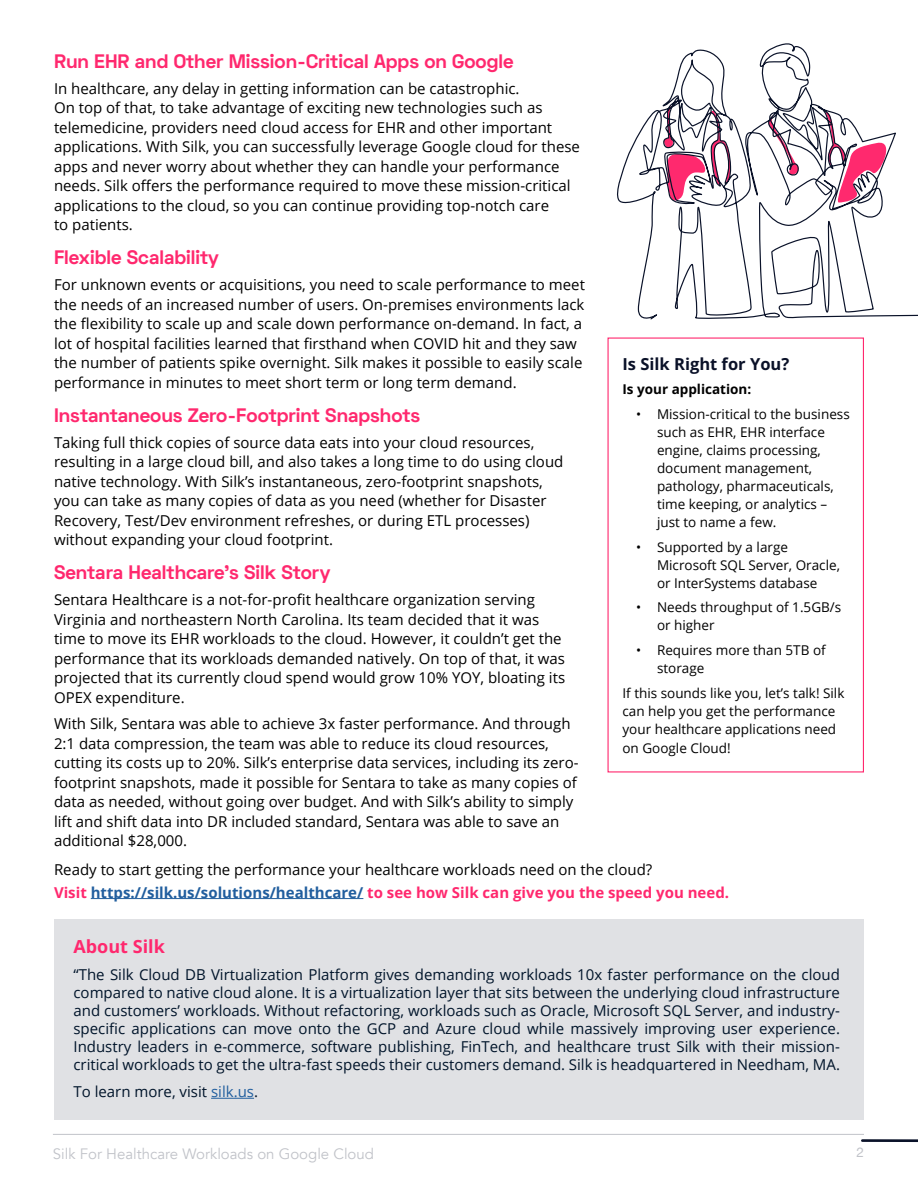
<style>
.page{position:relative;width:918px;height:1188px;background:#fff}
.page>*{position:absolute;margin:0;border:0;box-sizing:border-box;transform-origin:0 0}
.Heading_1{font:700 19.5px "Space Grotesk";color:#ff286e}
.About_us{font:700 18px "Open Sans";color:#ff286e}
.Callout{font:700 16.5px "Open Sans";color:#0a1128}
.Paragraph_Style_1{font:15px/19.5px "Open Sans";color:#000}
.About_us-2{font:15px/18px "Open Sans";color:#00142a;text-align:justify}
.Paragraph_Style_1-2{font:700 15px "Open Sans";color:#ff286e}
.t1{font:15px "Avenir";color:#c1c3c9}
.Paragraph_Style_1-3{font:13.5px/18px "Open Sans";color:#000}
.Paragraph_Style_1-4{font:700 13.5px "Open Sans";color:#000}
.t2{font:13.5px "Helvetica Neue";color:#c1c3c9}
.s1{color:#215e9e}
</style>
<div class="page">
<hr style="left:53px;top:1134px;width:811px;height:1px;background:#c1c3c9">
<div style="left:54px;top:920px;width:810px;height:200px;background:#e0e1e4"></div>
<hr style="left:211px;top:1098px;width:43px;height:1px;background:#215e9e">
<svg style="left:860px;top:772px;width:58px;height:370px"></svg>
<svg style="left:617px;top:43px;width:301px;height:277px"></svg>
<hr style="left:91px;top:898px;width:272px;height:1px;background:#215e9e">
<div style="left:608px;top:338px;width:256px;height:434px;border:1px solid #ff286e"></div>
<p class="Heading_1" style="left:54px;top:48px;width:461px">Run EHR and Other Mission-Critical Apps on Google</p>
<p class="Paragraph_Style_1" style="left:54px;top:78px;width:528px">In healthcare, any delay in getting information can be catastrophic.<br>On top of that, to take advantage of exciting new technologies such as telemedicine, providers need cloud access for EHR and other important applications. With Silk, you can successfully leverage Google cloud for these apps and never worry about whether they can handle your performance needs. Silk offers the performance required to move these mission-critical applications to the cloud, so you can continue providing top-notch care<br>to patients.</p>
<p class="Heading_1" style="left:54px;top:245px;width:167px">Flexible Scalability</p>
<p class="Paragraph_Style_1" style="left:54px;top:275px;width:533px">For unknown events or acquisitions, you need to scale performance to meet the needs of an increased number of users. On-premises environments lack the flexibility to scale up and scale down performance on-demand. In fact, a lot of hospital facilities learned that firsthand when COVID hit and they saw the number of patients spike overnight. Silk makes it possible to easily scale performance in minutes to meet short term or long term demand.</p>
<p class="Heading_1" style="left:54px;top:402px;width:368px">Instantaneous Zero-Footprint Snapshots</p>
<p class="Paragraph_Style_1" style="left:54px;top:432px;width:511px">Taking full thick copies of source data eats into your cloud resources, resulting in a large cloud bill, and also takes a long time to do using cloud native technology. With Silk’s instantaneous, zero-footprint snapshots, you can take as many copies of data as you need (whether for Disaster Recovery, Test/Dev environment refreshes, or during ETL processes) without expanding your cloud footprint.</p>
<p class="Heading_1" style="left:54px;top:560px;width:278px">Sentara Healthcare’s Silk Story</p>
<p class="Paragraph_Style_1" style="left:54px;top:590px;width:513px">Sentara Healthcare is a not-for-profit healthcare organization serving Virginia and northeastern North Carolina. Its team decided that it was time to move its EHR workloads to the cloud. However, it couldn’t get the performance that its workloads demanded natively. On top of that, it was projected that its currently cloud spend would grow 10% YOY, bloating its OPEX expenditure.</p>
<p class="Paragraph_Style_1" style="left:54px;top:714px;width:526px">With Silk, Sentara was able to achieve 3x faster performance. And through 2:1 data compression, the team was able to reduce its cloud resources, cutting its costs up to 20%. Silk’s enterprise data services, including its zero&shy;footprint snapshots, made it possible for Sentara to take as many copies of data as needed, without going over budget. And with Silk’s ability to simply lift and shift data into DR included standard, Sentara was able to save an additional $28,000.</p>
<p class="Callout" style="left:622px;top:353px;width:168px">Is Silk Right for You?</p>
<p class="Paragraph_Style_1-4" style="left:622px;top:380px;width:130px">Is your application:</p>
<p class="Paragraph_Style_1-3" style="left:657px;top:405px;width:194px;text-indent:-21px">• Mission-critical to the business such as EHR, EHR interface engine, claims processing, document management, pathology, pharmaceuticals, time keeping, or analytics – just to name a few.</p>
<p class="Paragraph_Style_1-3" style="left:657px;top:537px;width:184px;text-indent:-21px">• Supported by a large<br>Microsoft SQL Server, Oracle, or InterSystems database</p>
<p class="Paragraph_Style_1-3" style="left:657px;top:598px;width:186px;text-indent:-21px">• Needs throughput of 1.5GB/s or higher</p>
<p class="Paragraph_Style_1-3" style="left:657px;top:641px;width:170px;text-indent:-21px">• Requires more than 5TB of storage</p>
<p class="Paragraph_Style_1-3" style="left:622px;top:684px;width:223px">If this sounds like you, let’s talk! Silk can help you get the performance your healthcare applications need</p>
<p class="Paragraph_Style_1-3" style="left:622px;top:739px;width:110px">on Google Cloud!</p>
<p class="Paragraph_Style_1" style="left:54px;top:859px;width:600px">Ready to start getting the performance your healthcare workloads need on the cloud?</p>
<p class="Paragraph_Style_1-2" style="left:54px;top:882px;width:677px">Visit <span class="s1">https://silk.us/solutions/healthcare/</span> to see how Silk can give you the speed you need.</p>
<p class="About_us" style="left:74px;top:934px;width:93px">About Silk</p>
<p class="About_us-2" style="left:74px;top:965px;width:768px">“The Silk Cloud DB Virtualization Platform gives demanding workloads 10x faster performance on the cloud compared to native cloud alone. It is a virtualization layer that sits between the underlying cloud infrastructure and customers’ workloads. Without refactoring, workloads such as Oracle, Microsoft SQL Server, and industry&shy;specific applications can move onto the GCP and Azure cloud while massively improving user experience.<br>Industry leaders in e-commerce, software publishing, FinTech, and healthcare trust Silk with their mission&shy;critical workloads to get the ultra-fast speeds their customers demand. Silk is headquartered in Needham, MA.</p>
<p class="About_us-2" style="left:74px;top:1082px;width:186px">To learn more, visit <span class="s1">silk.us</span>.</p>
<p class="t1" style="left:53px;top:1145px;width:323px">Silk For Healthcare Workloads on Google Cloud</p>
<p class="t2" style="left:856px;top:1142px;width:9px">2</p>
</div>
